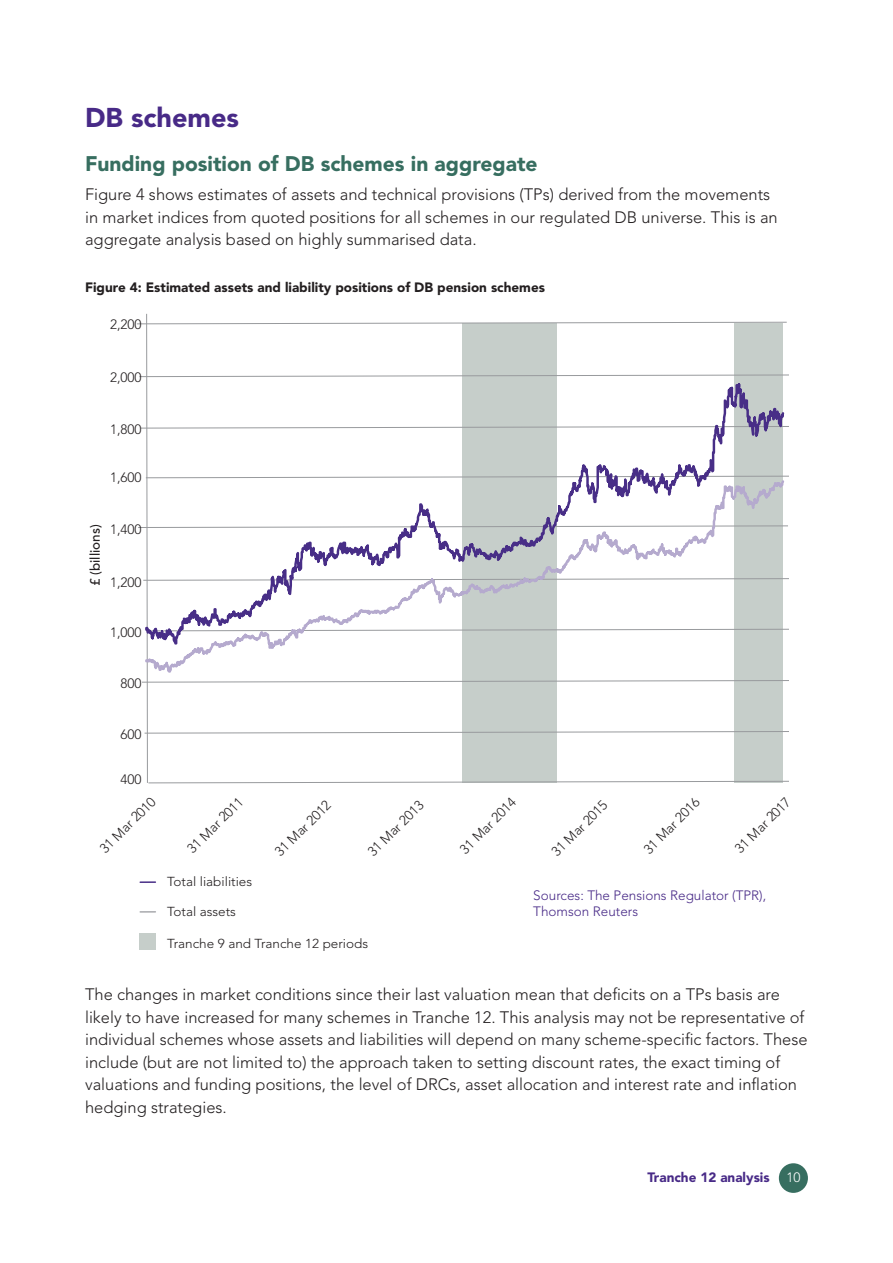
<style>
.page{position:relative;width:893px;height:1263px;background:#fff}
.page>*{position:absolute;margin:0;border:0;box-sizing:border-box;transform-origin:0 0}
.t1{font:900 27px "Avenir LT Std";color:#482a87}
.t2{font:900 21px "Avenir LT Std";color:#376e60}
.t3{font:300 16.5px/22.5px "Avenir LT Std";color:#231f20}
.t4{font:300 13.5px "Avenir LT Std";color:#231f20}
.t5{font:900 13.5px "Avenir LT Std";color:#231f20}
.t6{font:300 13.5px/16.5px "Avenir LT Std";color:#482a87}
.t7{font:900 13.5px "Avenir LT Std";color:#482a87}
.t8{font:500 13.5px "Avenir LT Std";color:#231f20}
.t9{font:300 12.9px "Avenir LT Std";color:#231f20;scale:1.04 1}
.s1{font-weight:300;color:#fff}
</style>
<div class="page">
<div style="left:779px;top:1163px;width:29px;height:30px;background:#376e60;border-radius:50%"></div>
<svg style="left:140px;top:881px;width:15px;height:2px"></svg>
<svg style="left:140px;top:911px;width:15px;height:2px"></svg>
<div style="left:140px;top:933px;width:16px;height:17px;background:#c6ceca"></div>
<svg style="left:136px;top:313px;width:653px;height:471px"></svg>
<h1 class="t1" style="left:85px;top:101px;width:155px">DB schemes</h1>
<p class="t2" style="left:85px;top:151px;width:454px">Funding position of DB schemes in aggregate</p>
<p class="t3" style="left:85px;top:183px;width:694px">Figure 4 shows estimates of assets and technical provisions (TPs) derived from the movements in market indices from quoted positions for all schemes in our regulated DB universe. This is an aggregate analysis based on highly summarised data.</p>
<p class="t5" style="left:85px;top:279px;width:461px">Figure 4: Estimated assets and liability positions of DB pension schemes</p>
<p class="t4" style="left:110px;top:317px;width:33px">2,200</p>
<p class="t4" style="left:110px;top:370px;width:33px">2,000</p>
<p class="t4" style="left:110px;top:421px;width:33px">1,800</p>
<p class="t4" style="left:110px;top:470px;width:33px">1,600</p>
<p class="t8" style="left:87px;top:586px;width:63px;rotate:-90deg">£ (billions)</p>
<p class="t4" style="left:110px;top:522px;width:33px">1,400</p>
<p class="t4" style="left:110px;top:574px;width:33px">1,200</p>
<p class="t4" style="left:110px;top:624px;width:33px">1,000</p>
<p class="t4" style="left:121px;top:675px;width:23px">800</p>
<p class="t4" style="left:121px;top:726px;width:23px">600</p>
<p class="t4" style="left:121px;top:771px;width:23px">400</p>
<p class="t4" style="left:96px;top:845px;width:74px;rotate:-45deg">31 Mar 2010</p>
<p class="t4" style="left:184px;top:845px;width:74px;rotate:-45deg">31 Mar 2011</p>
<p class="t4" style="left:272px;top:848px;width:74px;rotate:-45deg">31 Mar 2012</p>
<p class="t4" style="left:364px;top:848px;width:74px;rotate:-45deg">31 Mar 2013</p>
<p class="t4" style="left:457px;top:846px;width:74px;rotate:-45deg">31 Mar 2014</p>
<p class="t4" style="left:548px;top:848px;width:74px;rotate:-45deg">31 Mar 2015</p>
<p class="t4" style="left:640px;top:846px;width:74px;rotate:-45deg">31 Mar 2016</p>
<p class="t4" style="left:732px;top:845px;width:74px;rotate:-45deg">31 Mar 2017</p>
<p class="t9" style="left:167px;top:874px;width:83px">Total liabilities</p>
<p class="t9" style="left:167px;top:904px;width:68px">Total assets</p>
<p class="t9" style="left:167px;top:935px;width:195px">Tranche 9 and Tranche 12 periods</p>
<p class="t6" style="left:533px;top:887px;width:234px">Sources: The Pensions Regulator (TPR),<br>Thomson Reuters</p>
<p class="t3" style="left:85px;top:983px;width:724px">The changes in market conditions since their last valuation mean that deficits on a TPs basis are likely to have increased for many schemes in Tranche 12. This analysis may not be representative of individual schemes whose assets and liabilities will depend on many scheme-specific factors. These include (but are not limited to) the approach taken to setting discount rates, the exact timing of valuations and funding positions, the level of DRCs, asset allocation and interest rate and inflation hedging strategies.</p>
<p class="t7" style="left:647px;top:1169px;width:155px">Tranche 12 analysis <span class="s1">10</span></p>
</div>
